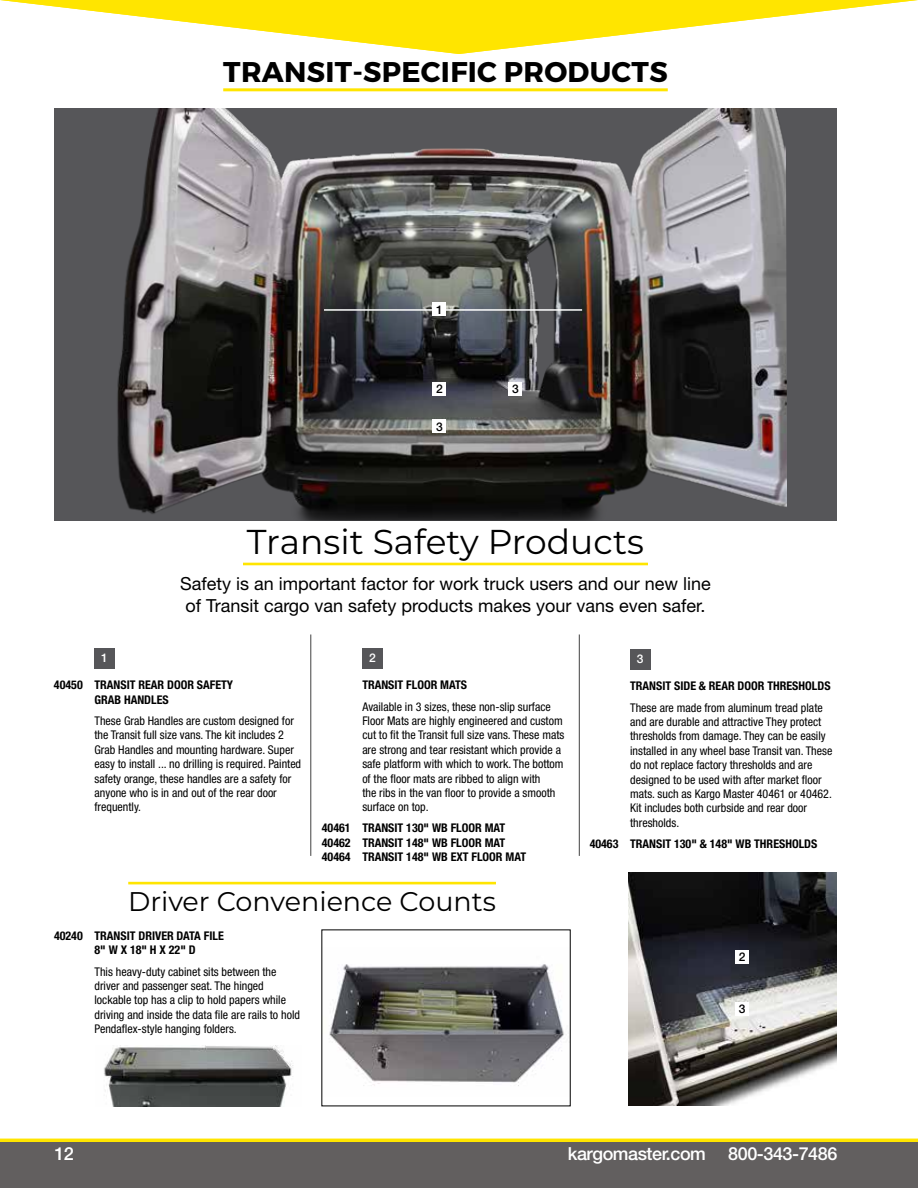
<style>
.page{position:relative;width:918px;height:1188px;background:#fff}
.page>*{position:absolute;margin:0;border:0;box-sizing:border-box;transform-origin:0 0}
.t1{font:34.5px "Montserrat";color:#000}
.t2{font:700 28.5px "Montserrat";letter-spacing:.01em;color:#000}
.t3{font:27px "Montserrat";color:#000}
.t4{font:18px/21.6px "Helvetica Neue LT Std";color:#000}
.t5{font:500 18px "Helvetica Neue LT Std";letter-spacing:-.025em;color:#fff}
.t6{font:condensed 12px/14.4px "Helvetica Neue LT Std";color:#000}
.t7{font:700 condensed 12px/14.4px "Helvetica Neue LT Std";color:#000}
.t8{font:500 12px "Helvetica Neue LT Std";color:#000}
.t9{font:500 12px "Helvetica Neue LT Std";color:#fff}
</style>
<div class="page">
<div style="left:0;top:1139px;width:918px;height:6px;background:#ffe500"></div>
<div style="left:0;top:1142px;width:918px;height:46px;background:#625f5f"></div>
<svg style="left:0;top:0;width:918px;height:54px"></svg>
<hr style="left:223px;top:88px;width:445px;height:3px;background:#ffe500">
<div style="left:54px;top:108px;width:783px;height:413px;background:#565659"></div>
<img style="left:117px;top:108px;width:670px;height:413px">
<hr style="left:324px;top:309px;width:258px;height:2px;background:#fff">
<div style="left:433px;top:303px;width:13px;height:13px;background:#fff"></div>
<div style="left:433px;top:382px;width:13px;height:14px;background:#fff"></div>
<div style="left:433px;top:420px;width:13px;height:13px;background:#fff"></div>
<img style="left:629px;top:873px;width:208px;height:233px">
<div style="left:94px;top:648px;width:21px;height:20px;background:#565659"></div>
<div style="left:362px;top:648px;width:21px;height:20px;background:#565659"></div>
<div style="left:630px;top:649px;width:20px;height:20px;background:#565659"></div>
<div style="left:509px;top:382px;width:13px;height:14px;background:#fff"></div>
<div style="left:735px;top:1002px;width:14px;height:13px;background:#fff"></div>
<div style="left:735px;top:950px;width:14px;height:14px;background:#fff"></div>
<hr style="left:128px;top:882px;width:368px;height:2px;background:#ffe500">
<img style="left:104px;top:1045px;width:189px;height:62px">
<img style="left:329px;top:964px;width:235px;height:122px">
<hr style="left:579px;top:634px;width:1px;height:222px;background:#404040">
<hr style="left:311px;top:634px;width:1px;height:222px;background:#404040">
<hr style="left:243px;top:563px;width:405px;height:2px;background:#ffe500">
<h2 class="t2" style="left:223px;top:54px;width:446px">TRANSIT-SPECIFIC PRODUCTS</h2>
<p class="t8" style="left:436px;top:302px;width:8px">1</p>
<p class="t8" style="left:436px;top:382px;width:8px">2</p>
<p class="t8" style="left:436px;top:419px;width:8px">3</p>
<p class="t8" style="left:512px;top:382px;width:8px">3</p>
<h1 class="t1" style="left:247px;top:518px;width:399px">Transit Safety Products</h1>
<h3 class="t4" style="left:180px;top:573px;width:532px">Safety is an important factor for work truck users and our new line of Transit cargo van safety products makes your vans even safer.</h3>
<p class="t9" style="left:101px;top:651px;width:8px">1</p>
<p class="t7" style="left:94px;top:678px;width:140px;text-indent:-40px">40450 TRANSIT REAR DOOR SAFETY<br>GRAB HANDLES</p>
<p class="t6" style="left:94px;top:713px;width:208px">These Grab Handles are custom designed for the Transit full size vans. The kit includes 2<br>Grab Handles and mounting hardware. Super easy to install ... no drilling is required. Painted safety orange, these handles are a safety for anyone who is in and out of the rear door frequently.</p>
<p class="t9" style="left:369px;top:651px;width:8px">2</p>
<p class="t7" style="left:362px;top:678px;width:106px">TRANSIT FLOOR MATS</p>
<p class="t6" style="left:362px;top:699px;width:204px">Available in 3 sizes, these non-slip surface Floor Mats are highly engineered and custom cut to fit the Transit full size vans. These mats are strong and tear resistant which provide a safe platform with which to work. The bottom of the floor mats are ribbed to align with<br>the ribs in the van floor to provide a smooth surface on top.</p>
<p class="t7" style="left:322px;top:821px;width:206px">40461 TRANSIT 130" WB FLOOR MAT<br>40462 TRANSIT 148" WB FLOOR MAT<br>40464 TRANSIT 148" WB EXT FLOOR MAT</p>
<h3 class="t3" style="left:128px;top:883px;width:369px">Driver Convenience Counts</h3>
<p class="t7" style="left:94px;top:928px;width:131px;text-indent:-40px">40240 TRANSIT DRIVER DATA FILE<br>8" W X 18" H X 22" D</p>
<p class="t6" style="left:94px;top:964px;width:207px">This heavy-duty cabinet sits between the driver and passenger seat. The hinged lockable top has a clip to hold papers while driving and inside the data file are rails to hold Pendaflex-style hanging folders.</p>
<p class="t9" style="left:637px;top:652px;width:8px">3</p>
<p class="t7" style="left:630px;top:679px;width:202px">TRANSIT SIDE &amp; REAR DOOR THRESHOLDS</p>
<p class="t6" style="left:630px;top:700px;width:204px">These are made from aluminum tread plate and are durable and attractive They protect thresholds from damage. They can be easily installed in any wheel base Transit van. These do not replace factory thresholds and are designed to be used with after market floor mats. such as Kargo Master 40461 or 40462.<br>Kit includes both curbside and rear door thresholds.</p>
<p class="t7" style="left:590px;top:836px;width:229px">40463 TRANSIT 130" &amp; 148" WB THRESHOLDS</p>
<p class="t8" style="left:739px;top:950px;width:8px">2</p>
<p class="t8" style="left:739px;top:1001px;width:8px">3</p>
<h3 class="t5" style="left:54px;top:1143px;width:21px">12</h3>
<h3 class="t5" style="left:568px;top:1143px;width:271px">kargomaster.com 800-343-7486</h3>
</div>
